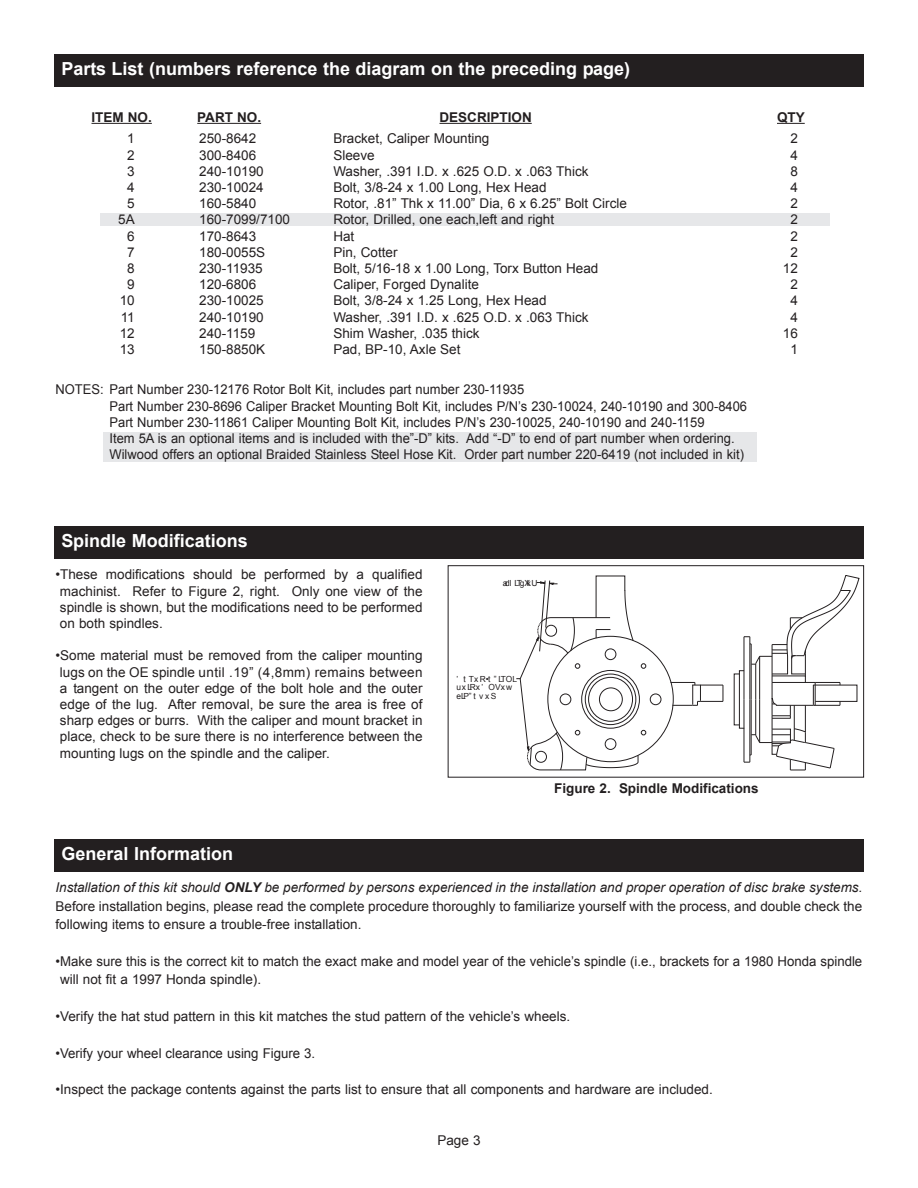
<style>
.page{position:relative;width:918px;height:1188px;background:#fff}
.page>*{position:absolute;margin:0;border:0;box-sizing:border-box;transform-origin:0 0}
.t1{font:700 18px "Arial";color:#fff}
.t2{font:13.5px/16.2px "Arial";color:#231f20}
.t3{font:13.5px/16.2px "Arial";color:#231f20;scale:.96 1}
.t4{font:700 13.5px "Arial";color:#231f20}
.t5{font:8.4px/8.4px "Arial";color:#231f20;text-align:justify}
.s1{font-style:italic}
.s2{font-weight:700;font-style:italic}
</style>
<div class="page">
<div style="left:104px;top:433px;width:653px;height:29px;background:#e6e7e9"></div>
<div style="left:100px;top:213px;width:729px;height:13px;background:#e6e7e9"></div>
<hr style="left:92px;top:123px;width:60px;height:1px;background:#231f20">
<hr style="left:197px;top:123px;width:64px;height:1px;background:#231f20">
<hr style="left:440px;top:123px;width:92px;height:1px;background:#231f20">
<svg style="left:777px;top:123px;width:28px;height:1px"></svg>
<div style="left:54px;top:54px;width:810px;height:32px;background:#231f20"></div>
<div style="left:54px;top:840px;width:810px;height:32px;background:#231f20"></div>
<div style="left:54px;top:526px;width:810px;height:33px;background:#231f20"></div>
<svg style="left:671px;top:682px;width:53px;height:24px"></svg>
<div style="left:650px;top:694px;width:11px;height:11px;border:1px solid #231f20;border-radius:50%"></div>
<svg style="left:744px;top:575px;width:115px;height:196px"></svg>
<hr style="left:744px;top:637px;width:1px;height:62px;background:#231f20">
<hr style="left:744px;top:699px;width:1px;height:63px;background:#231f20">
<hr style="left:750px;top:637px;width:1px;height:62px;background:#231f20">
<hr style="left:750px;top:699px;width:1px;height:63px;background:#231f20">
<hr style="left:751px;top:644px;width:1px;height:55px;background:#231f20">
<hr style="left:751px;top:699px;width:1px;height:56px;background:#231f20">
<div style="left:739px;top:670px;width:6px;height:59px;border:1px solid #231f20"></div>
<svg style="left:516px;top:575px;width:130px;height:195px"></svg>
<div style="left:448px;top:565px;width:416px;height:213px;border:1px solid #231f20"></div>
<h1 class="t1" style="left:62px;top:58px;width:570px">Parts List (numbers reference the diagram on the preceding page)</h1>
<p class="t4" style="left:92px;top:110px;width:62px">ITEM NO.</p>
<p class="t4" style="left:197px;top:110px;width:65px">PART NO.</p>
<p class="t4" style="left:440px;top:110px;width:94px">DESCRIPTION</p>
<p class="t4" style="left:777px;top:110px;width:29px">QTY</p>
<p class="t2" style="left:199px;top:131px;width:92px">250-8642<br>300-8406<br>240-10190<br>230-10024<br>160-5840<br>160-7099/7100<br>170-8643<br>180-0055S<br>230-11935<br>120-6806<br>230-10025<br>240-10190<br>240-1159<br>150-8850K</p>
<p class="t2" style="left:333px;top:131px;width:295px">Bracket, Caliper Mounting<br>Sleeve<br>Washer, .391 I.D. x .625 O.D. x .063 Thick<br>Bolt, 3/8-24 x 1.00 Long, Hex Head<br>Rotor, .81” Thk x 11.00” Dia, 6 x 6.25” Bolt Circle<br>Rotor, Drilled, one each,left and right<br>Hat<br>Pin, Cotter<br>Bolt, 5/16-18 x 1.00 Long, Torx Button Head<br>Caliper, Forged Dynalite<br>Bolt, 3/8-24 x 1.25 Long, Hex Head<br>Washer, .391 I.D. x .625 O.D. x .063 Thick<br>Shim Washer, .035 thick<br>Pad, BP-10, Axle Set</p>
<p class="t2" style="left:118px;top:131px;width:18px;text-align:right">1<br>2<br>3<br>4<br>5<br>5A<br>6<br>7<br>8<br>9<br>10<br>11<br>12<br>13</p>
<p class="t2" style="left:783px;top:131px;width:17px;text-align:center">2<br>4<br>8<br>4<br>2<br>2<br>2<br>2<br>12<br>2<br>4<br>4<br>16<br>1</p>
<p class="t3" style="left:109px;top:382px;width:666px;text-indent:-54px">NOTES: Part Number 230-12176 Rotor Bolt Kit, includes part number 230-11935<br>Part Number 230-8696 Caliper Bracket Mounting Bolt Kit, includes P/N’s 230-10024, 240-10190 and 300-8406<br>Part Number 230-11861 Caliper Mounting Bolt Kit, includes P/N’s 230-10025, 240-10190 and 240-1159<br>Item 5A is an optional items and is included with the”-D” kits. Add “-D” to end of part number when ordering.<br>Wilwood offers an optional Braided Stainless Steel Hose Kit. Order part number 220-6419 (not included in kit)</p>
<h1 class="t1" style="left:62px;top:531px;width:188px">Spindle Modifications</h1>
<p class="t2" style="left:60px;top:567px;width:364px;text-align:justify;text-indent:-4px">•These modifications should be performed by a qualified machinist. Refer to Figure 2, right. Only one view of the spindle is shown, but the modifications need to be performed on both spindles.</p>
<p class="t2" style="left:60px;top:648px;width:364px;text-align:justify;text-indent:-4px">•Some material must be removed from the caliper mounting lugs on the OE spindle until .19” (4,8mm) remains between a tangent on the outer edge of the bolt hole and the outer edge of the lug. After removal, be sure the area is free of sharp edges or burrs. With the caliper and mount bracket in place, check to be sure there is no interference between the mounting lugs on the spindle and the caliper.</p>
<p class="t5" style="left:503px;top:579px;width:33px">.19 (4,8)</p>
<p class="t5" style="left:456px;top:675px;width:58px">MATERIAL TO BE REMOVED 2 PLACES</p>
<p class="t4" style="left:554px;top:780px;width:206px">Figure 2. Spindle Modifications</p>
<h1 class="t1" style="left:62px;top:844px;width:173px">General Information</h1>
<p class="t2" style="left:56px;top:878px;width:808px;line-height:18.3px;text-align:justify"><span class="s1">Installation of this kit should</span> <span class="s2">ONLY</span> <span class="s1">be performed by persons experienced in the installation and proper operation of disc brake systems.<br></span>Before installation begins, please read the complete procedure thoroughly to familiarize yourself with the process, and double check the following items to ensure a trouble-free installation.</p>
<p class="t2" style="left:60px;top:952px;width:804px;line-height:18.3px;text-indent:-4px">•Make sure this is the correct kit to match the exact make and model year of the vehicle’s spindle (i.e., brackets for a 1980 Honda spindle will not fit a 1997 Honda spindle).</p>
<p class="t2" style="left:56px;top:1008px;width:516px">•Verify the hat stud pattern in this kit matches the stud pattern of the vehicle’s wheels.</p>
<p class="t2" style="left:56px;top:1045px;width:261px">•Verify your wheel clearance using Figure 3.</p>
<p class="t2" style="left:56px;top:1081px;width:659px">•Inspect the package contents against the parts list to ensure that all components and hardware are included.</p>
<p class="t2" style="left:437px;top:1133px;width:45px">Page 3</p>
</div>
